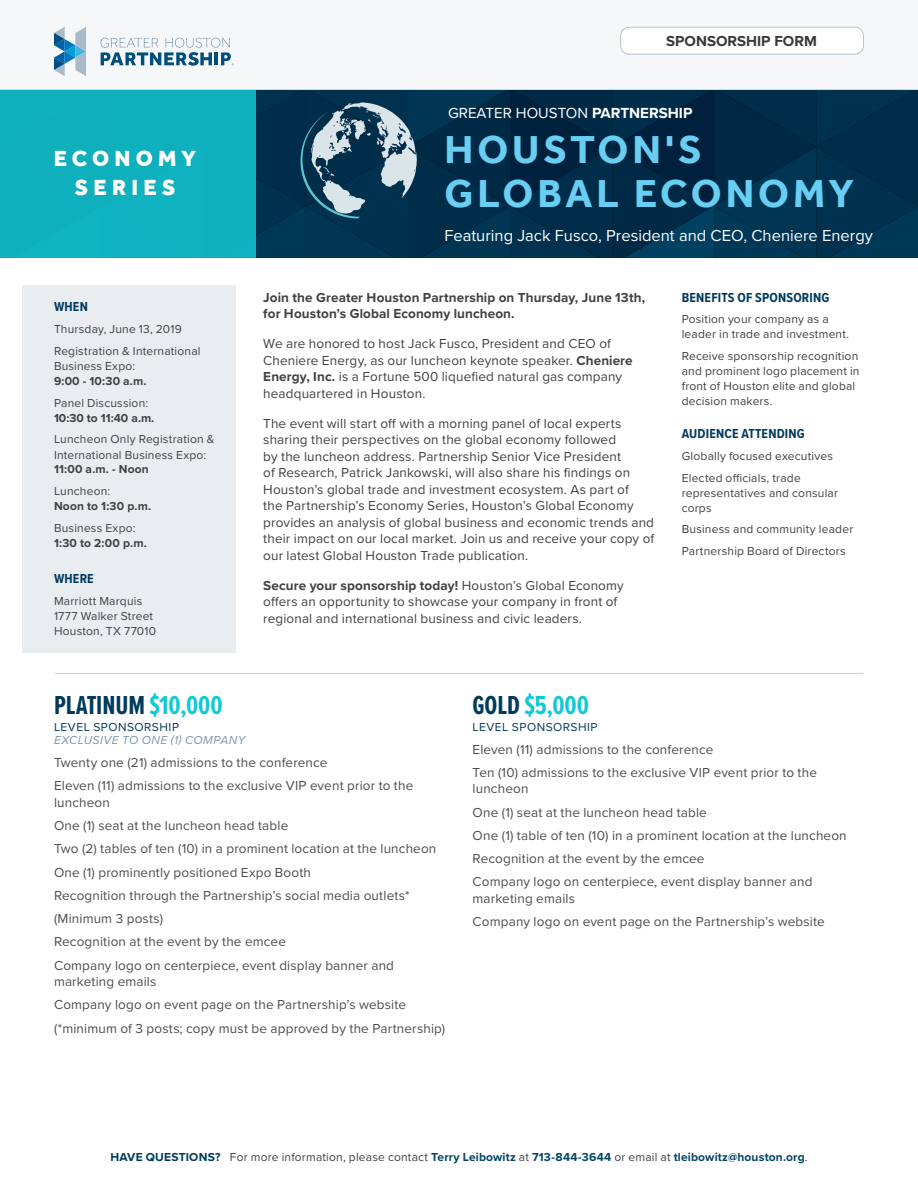
<style>
.page{position:relative;width:918px;height:1188px;background:#fff}
.page>*{position:absolute;margin:0;border:0;box-sizing:border-box;transform-origin:0 0}
.t1{font:700 40.05px/44.4px "Effra";letter-spacing:.1em;color:#68cef3}
.t2{font:700 27px "Proxima Nova Ex Cn";letter-spacing:-.005em;color:#003a5d}
.t3{font:700 27px "Proxima Nova Ex Cn";color:#12c9d3}
.t4{font:800 22.5px/29.1px "Effra";letter-spacing:.235em;color:#fff;text-align:center}
.t5{font:16.5px "Proxima Nova";color:#fff}
.t6{font:15.15px "Proxima Nova";color:#fff}
.t7{font:700 15px "Proxima Nova";color:#383839}
.t8{font:13.5px/23.2px "Proxima Nova";letter-spacing:.01em;color:#4d4d4f}
.t9{font:13.5px/16.5px "Proxima Nova";letter-spacing:.01em;color:#414042}
.t10{font:700 13.5px/16.5px "Proxima Nova";letter-spacing:.01em;color:#414042}
.t11{font:700 13.5px "Proxima Nova Cond";letter-spacing:.015em;color:#003a5d}
.t12{font:12px/15px "Proxima Nova";letter-spacing:.015em;color:#414042}
.t13{font:700 12px "Proxima Nova";letter-spacing:.015em;color:#054564}
.t14{font:700 12px "Proxima Nova";letter-spacing:.015em;color:#414042}
.t15{font:12px "Proxima Nova";letter-spacing:.04em;color:#003a5d}
.t16{font:italic 12px "Proxima Nova";letter-spacing:.035em;color:#7d98ab}
.s1{font-weight:700}
.s2{color:#12c9d3}
.s3{color:#003a5d}
.s4{font-weight:400;color:#414042}
</style>
<div class="page">
<div style="left:0;top:0;width:918px;height:90px;background:#f6f7f8"></div>
<div style="left:621px;top:27px;width:242px;height:27px;background:#fff;border-radius:9px"></div>
<div style="left:620px;top:27px;width:244px;height:27px;border:1px solid #b8c4cf;border-radius:9px"></div>
<svg style="left:54px;top:27px;width:32px;height:49px"></svg>
<svg style="left:101px;top:38px;width:133px;height:28px"></svg>
<svg style="left:0;top:90px;width:918px;height:168px;background:#0a576f"></svg>
<div style="left:23px;top:285px;width:213px;height:367px;background:#eaedf0"></div>
<hr style="left:55px;top:673px;width:808px;height:1px;background:#c7c8ca">
<h3 class="t4" style="left:54px;top:144px;width:144px">ECONOMY<br>SERIES</h3>
<p class="t11" style="left:54px;top:297px;width:35px">WHEN</p>
<p class="t12" style="left:54px;top:318px;width:148px;line-height:21.8px">Thursday, June 13, 2019<br>Registration &amp; International</p>
<p class="t12" style="left:54px;top:358px;width:83px">Business Expo:</p>
<p class="t14" style="left:54px;top:372px;width:94px">9:00 - 10:30 a.m.</p>
<p class="t12" style="left:54px;top:395px;width:96px">Panel Discussion:</p>
<p class="t14" style="left:54px;top:409px;width:102px">10:30 to 11:40 a.m.</p>
<p class="t12" style="left:54px;top:431px;width:162px">Luncheon Only Registration &amp;<br>International Business Expo:</p>
<p class="t14" style="left:54px;top:461px;width:96px">11:00 a.m. - Noon</p>
<p class="t12" style="left:54px;top:483px;width:58px">Luncheon:</p>
<p class="t14" style="left:54px;top:497px;width:99px">Noon to 1:30 p.m.</p>
<p class="t12" style="left:54px;top:520px;width:83px">Business Expo:</p>
<p class="t14" style="left:54px;top:534px;width:94px">1:30 to 2:00 p.m.</p>
<p class="t11" style="left:54px;top:569px;width:41px">WHERE</p>
<p class="t12" style="left:54px;top:593px;width:104px">Marriott Marquis<br>1777 Walker Street<br>Houston, TX 77010</p>
<p class="t7" style="left:666px;top:30px;width:152px">SPONSORSHIP FORM</p>
<p class="t6" style="left:448px;top:101px;width:246px">GREATER HOUSTON <span class="s1">PARTNERSHIP</span></p>
<h1 class="t1" style="left:444px;top:126px;width:411px">HOUSTON'S<br>GLOBAL ECONOMY</h1>
<p class="t5" style="left:444px;top:223px;width:430px">Featuring Jack Fusco, President and CEO, Cheniere Energy</p>
<p class="t10" style="left:263px;top:289px;width:383px">Join the Greater Houston Partnership on Thursday, June 13th, for Houston’s Global Economy luncheon.</p>
<p class="t9" style="left:263px;top:335px;width:371px">We are honored to host Jack Fusco, President and CEO of Cheniere Energy, as our luncheon keynote speaker. <span class="s1">Cheniere Energy, Inc.</span> is a Fortune 500 liquefied natural gas company headquartered in Houston.</p>
<p class="t9" style="left:263px;top:414px;width:393px">The event will start off with a morning panel of local experts sharing their perspectives on the global economy followed<br>by the luncheon address. Partnership Senior Vice President<br>of Research, Patrick Jankowski, will also share his findings on Houston’s global trade and investment ecosystem. As part of<br>the Partnership’s Economy Series, Houston’s Global Economy provides an analysis of global business and economic trends and their impact on our local market. Join us and receive your copy of our latest Global Houston Trade publication.</p>
<p class="t9" style="left:263px;top:576px;width:362px"><span class="s1">Secure your sponsorship today!</span> Houston’s Global Economy offers an opportunity to showcase your company in front of regional and international business and civic leaders.</p>
<p class="t11" style="left:682px;top:287px;width:149px">BENEFITS OF SPONSORING</p>
<p class="t12" style="left:682px;top:311px;width:169px">Position your company as a leader in trade and investment.</p>
<p class="t12" style="left:682px;top:348px;width:179px">Receive sponsorship recognition and prominent logo placement in front of Houston elite and global decision makers.</p>
<p class="t11" style="left:682px;top:424px;width:125px">AUDIENCE ATTENDING</p>
<p class="t12" style="left:682px;top:444px;width:153px;line-height:21.8px">Globally focused executives<br>Elected officials, trade</p>
<p class="t12" style="left:682px;top:485px;width:158px">representatives and consular corps</p>
<p class="t12" style="left:682px;top:518px;width:173px;line-height:21.8px">Business and community leader<br>Partnership Board of Directors</p>
<h2 class="t2" style="left:54px;top:685px;width:170px">PLATINUM <span class="s2">$10,000</span></h2>
<p class="t15" style="left:54px;top:718px;width:127px">LEVEL SPONSORSHIP</p>
<p class="t16" style="left:54px;top:731px;width:193px">EXCLUSIVE TO ONE (1) COMPANY</p>
<p class="t8" style="left:54px;top:751px;width:361px">Twenty one (21) admissions to the conference<br>Eleven (11) admissions to the exclusive VIP event prior to the</p>
<p class="t8" style="left:54px;top:790px;width:384px">luncheon<br>One (1) seat at the luncheon head table<br>Two (2) tables of ten (10) in a prominent location at the luncheon One (1) prominently positioned Expo Booth<br>Recognition through the Partnership’s social media outlets* (Minimum 3 posts)<br>Recognition at the event by the emcee<br>Company logo on centerpiece, event display banner and</p>
<p class="t8" style="left:54px;top:970px;width:393px">marketing emails<br>Company logo on event page on the Partnership’s website (*minimum of 3 posts; copy must be approved by the Partnership)</p>
<h2 class="t3" style="left:473px;top:685px;width:118px"><span class="s3">GOLD</span> $5,000</h2>
<p class="t15" style="left:473px;top:718px;width:127px">LEVEL SPONSORSHIP</p>
<p class="t8" style="left:473px;top:737px;width:346px">Eleven (11) admissions to the conference<br>Ten (10) admissions to the exclusive VIP event prior to the</p>
<p class="t8" style="left:473px;top:777px;width:376px">luncheon<br>One (1) seat at the luncheon head table<br>One (1) table of ten (10) in a prominent location at the luncheon Recognition at the event by the emcee<br>Company logo on centerpiece, event display banner and</p>
<p class="t8" style="left:473px;top:886px;width:354px">marketing emails<br>Company logo on event page on the Partnership’s website</p>
<p class="t13" style="left:110px;top:1148px;width:699px"><span class="s3">HAVE QUESTIONS?</span> <span class="s4">For more information, please contact</span> Terry Leibowitz <span class="s4">at</span> 713-844-3644 <span class="s4">or email at</span> tleibowitz@houston.org<span class="s4">.</span></p>
</div>
